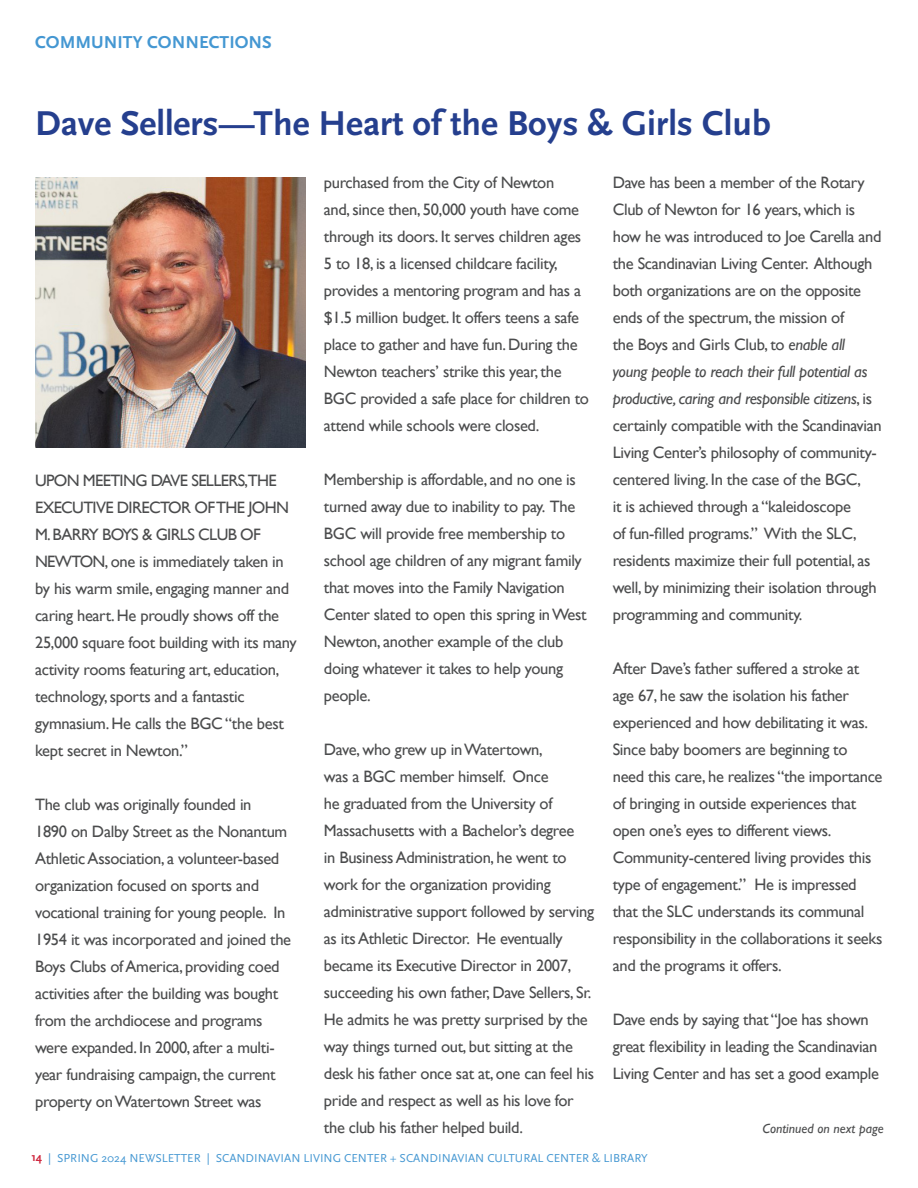
<style>
.page{position:relative;width:918px;height:1188px;background:#fff}
.page>*{position:absolute;margin:0;border:0;box-sizing:border-box;transform-origin:0 0}
.t1{font:700 36px "Scala Sans Pro";color:#253f8e}
.t2{font:700 18px "Scala Sans Pro";color:#4497d2}
.t3{font:16.5px/27px "Gill Sans";letter-spacing:-.02em;color:#4b4c4d}
.t4{font:italic 13.5px "Gill Sans";color:#4b4c4d}
.t5{font:12px "Scala Sans Pro";color:#4497d2}
.s1{font-style:italic}
.s2{font-weight:700;color:#cf283f}
</style>
<div class="page">
<img style="left:35px;top:177px;width:271px;height:271px">
<p class="t2" style="left:35px;top:32px;width:238px">COMMUNITY CONNECTIONS</p>
<p class="t1" style="left:35px;top:103px;width:737px">Dave Sellers—The Heart of the Boys &amp; Girls Club</p>
<p class="t3" style="left:35px;top:467px;width:263px">UPON MEETING DAVE SELLERS,THE EXECUTIVE DIRECTOR OF THE JOHN M. BARRY BOYS &amp; GIRLS CLUB OF NEWTON, one is immediately taken in by his warm smile, engaging manner and caring heart. He proudly shows off the 25,000 square foot building with its many activity rooms featuring art, education, technology, sports and a fantastic gymnasium. He calls the BGC “the best kept secret in Newton.”</p>
<p class="t3" style="left:35px;top:791px;width:258px">The club was originally founded in<br>1890 on Dalby Street as the Nonantum Athletic Association, a volunteer-based organization focused on sports and vocational training for young people. In 1954 it was incorporated and joined the Boys Clubs of America, providing coed activities after the building was bought from the archdiocese and programs were expanded. In 2000, after a multi&shy;year fundraising campaign, the current property on Watertown Street was</p>
<p class="t3" style="left:324px;top:169px;width:267px">purchased from the City of Newton<br>and, since then, 50,000 youth have come through its doors. It serves children ages 5 to 18, is a licensed childcare facility, provides a mentoring program and has a $1.5 million budget. It offers teens a safe place to gather and have fun. During the Newton teachers’ strike this year, the BGC provided a safe place for children to attend while schools were closed.</p>
<p class="t3" style="left:324px;top:466px;width:264px">Membership is affordable, and no one is turned away due to inability to pay. The BGC will provide free membership to school age children of any migrant family that moves into the Family Navigation Center slated to open this spring in West Newton, another example of the club doing whatever it takes to help young people.</p>
<p class="t3" style="left:324px;top:736px;width:272px">Dave, who grew up in Watertown,<br>was a BGC member himself. Once<br>he graduated from the University of Massachusetts with a Bachelor’s degree<br>in Business Administration, he went to work for the organization providing administrative support followed by serving as its Athletic Director. He eventually became its Executive Director in 2007, succeeding his own father, Dave Sellers, Sr.<br>He admits he was pretty surprised by the way things turned out, but sitting at the desk his father once sat at, one can feel his pride and respect as well as his love for the club his father helped build.</p>
<p class="t3" style="left:613px;top:169px;width:270px">Dave has been a member of the Rotary Club of Newton for 16 years, which is how he was introduced to Joe Carella and the Scandinavian Living Center. Although both organizations are on the opposite ends of the spectrum, the mission of<br>the Boys and Girls Club, to <span class="s1">enable all young people to reach their full potential as productive, caring and responsible citizens</span>, is certainly compatible with the Scandinavian Living Center’s philosophy of community&shy;centered living. In the case of the BGC,<br>it is achieved through a “kaleidoscope<br>of fun-filled programs.” With the SLC, residents maximize their full potential, as well, by minimizing their isolation through programming and community.</p>
<p class="t3" style="left:613px;top:655px;width:271px">After Dave’s father suffered a stroke at age 67, he saw the isolation his father experienced and how debilitating it was.<br>Since baby boomers are beginning to need this care, he realizes “the importance of bringing in outside experiences that open one’s eyes to different views.<br>Community-centered living provides this type of engagement.” He is impressed that the SLC understands its communal responsibility in the collaborations it seeks and the programs it offers.</p>
<p class="t3" style="left:613px;top:1006px;width:268px">Dave ends by saying that “Joe has shown great flexibility in leading the Scandinavian<br>Living Center and has set a good example</p>
<p class="t4" style="left:763px;top:1121px;width:122px">Continued on next page</p>
<p class="t5" style="left:32px;top:1152px;width:618px"><span class="s2">14</span> | SPRING 2024 NEWSLETTER | SCANDINAVIAN LIVING CENTER + SCANDINAVIAN CULTURAL CENTER &amp; LIBRARY</p>
</div>
